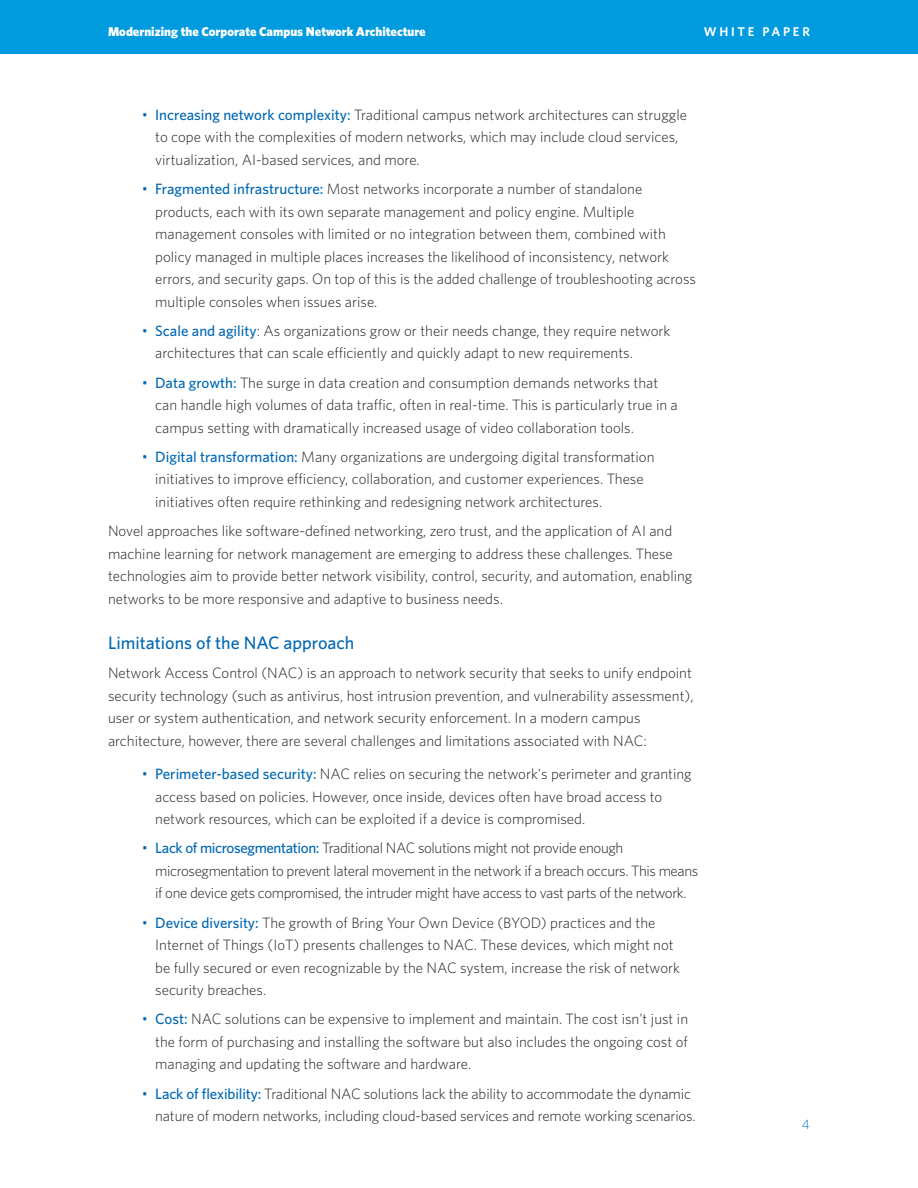
<style>
.page{position:relative;width:918px;height:1188px;background:#fff}
.page>*{position:absolute;margin:0;border:0;box-sizing:border-box;transform-origin:0 0}
.t1{font:500 18px "Whitney";color:#0168b3}
.Main_Body_Text{font:300 15px/22.5px "Whitney";color:#231f20}
.Main_Body_Text-2{font:300 15px/22.5px "Whitney";letter-spacing:-.025em;color:#231f20}
.t2{font:300 13.5px "Whitney";color:#0073ce}
.t3{font:900 12.75px "Whitney";color:#fff}
.t4{font:600 12.75px "Whitney";letter-spacing:.215em;color:#fff}
.s1{color:#0168b3}
.s2{font-weight:500;color:#0168b3}
</style>
<div class="page">
<div style="left:0;top:0;width:918px;height:54px;background:#009bde"></div>
<p class="t3" style="left:108px;top:23px;width:319px">Modernizing the Corporate Campus Network Architecture</p>
<p class="t4" style="left:704px;top:24px;width:108px">WHITE PAPER</p>
<p class="Main_Body_Text" style="left:155px;top:103px;width:533px;text-indent:-14px"><span class="s1">•</span> <span class="s2">Increasing network complexity:</span> Traditional campus network architectures can struggle to cope with the complexities of modern networks, which may include cloud services, virtualization, AI-based services, and more.</p>
<p class="Main_Body_Text" style="left:155px;top:177px;width:542px;text-indent:-14px"><span class="s1">•</span> <span class="s2">Fragmented infrastructure:</span> Most networks incorporate a number of standalone products, each with its own separate management and policy engine. Multiple management consoles with limited or no integration between them, combined with policy managed in multiple places increases the likelihood of inconsistency, network errors, and security gaps. On top of this is the added challenge of troubleshooting across multiple consoles when issues arise.</p>
<p class="Main_Body_Text" style="left:155px;top:319px;width:517px;text-indent:-14px"><span class="s1">•</span> <span class="s2">Scale and agility</span>: As organizations grow or their needs change, they require network architectures that can scale efficiently and quickly adapt to new requirements.</p>
<p class="Main_Body_Text" style="left:155px;top:371px;width:524px;text-indent:-14px"><span class="s1">•</span> <span class="s2">Data growth:</span> The surge in data creation and consumption demands networks that can handle high volumes of data traffic, often in real-time. This is particularly true in a campus setting with dramatically increased usage of video collaboration tools.</p>
<p class="Main_Body_Text" style="left:155px;top:445px;width:501px;text-indent:-14px"><span class="s1">•</span> <span class="s2">Digital transformation:</span> Many organizations are undergoing digital transformation initiatives to improve efficiency, collaboration, and customer experiences. These initiatives often require rethinking and redesigning network architectures.</p>
<p class="Main_Body_Text" style="left:108px;top:519px;width:586px">Novel approaches like software-defined networking, zero trust, and the application of AI and machine learning for network management are emerging to address these challenges. These technologies aim to provide better network visibility, control, security, and automation, enabling networks to be more responsive and adaptive to business needs.</p>
<h1 class="t1" style="left:108px;top:631px;width:248px">Limitations of the NAC approach</h1>
<p class="Main_Body_Text" style="left:108px;top:661px;width:587px">Network Access Control (NAC) is an approach to network security that seeks to unify endpoint security technology (such as antivirus, host intrusion prevention, and vulnerability assessment), user or system authentication, and network security enforcement. In a modern campus architecture, however, there are several challenges and limitations associated with NAC:</p>
<p class="Main_Body_Text" style="left:155px;top:762px;width:538px;text-indent:-14px"><span class="s1">•</span> <span class="s2">Perimeter-based security:</span> NAC relies on securing the network's perimeter and granting access based on policies. However, once inside, devices often have broad access to network resources, which can be exploited if a device is compromised.</p>
<p class="Main_Body_Text-2" style="left:155px;top:836px;width:545px;text-indent:-14px"><span class="s1">•</span> <span class="s2">Lack of microsegmentation:</span> Traditional NAC solutions might not provide enough microsegmentation to prevent lateral movement in the network if a breach occurs. This means if one device gets compromised, the intruder might have access to vast parts of the network.</p>
<p class="Main_Body_Text" style="left:155px;top:911px;width:526px;text-indent:-14px"><span class="s1">•</span> <span class="s2">Device diversity:</span> The growth of Bring Your Own Device (BYOD) practices and the Internet of Things (IoT) presents challenges to NAC. These devices, which might not be fully secured or even recognizable by the NAC system, increase the risk of network security breaches.</p>
<p class="Main_Body_Text" style="left:155px;top:1007px;width:534px;text-align:justify;text-indent:-14px"><span class="s1">•</span> <span class="s2">Cost:</span> NAC solutions can be expensive to implement and maintain. The cost isn't just in the form of purchasing and installing the software but also includes the ongoing cost of managing and updating the software and hardware.</p>
<p class="Main_Body_Text" style="left:142px;top:1082px;width:553px;text-align:right"><span class="s1">•</span> <span class="s2">Lack of flexibility:</span> Traditional NAC solutions lack the ability to accommodate the dynamic nature of modern networks, including cloud-based services and remote working scenarios.</p>
<p class="t2" style="left:802px;top:1115px;width:10px">4</p>
</div>
